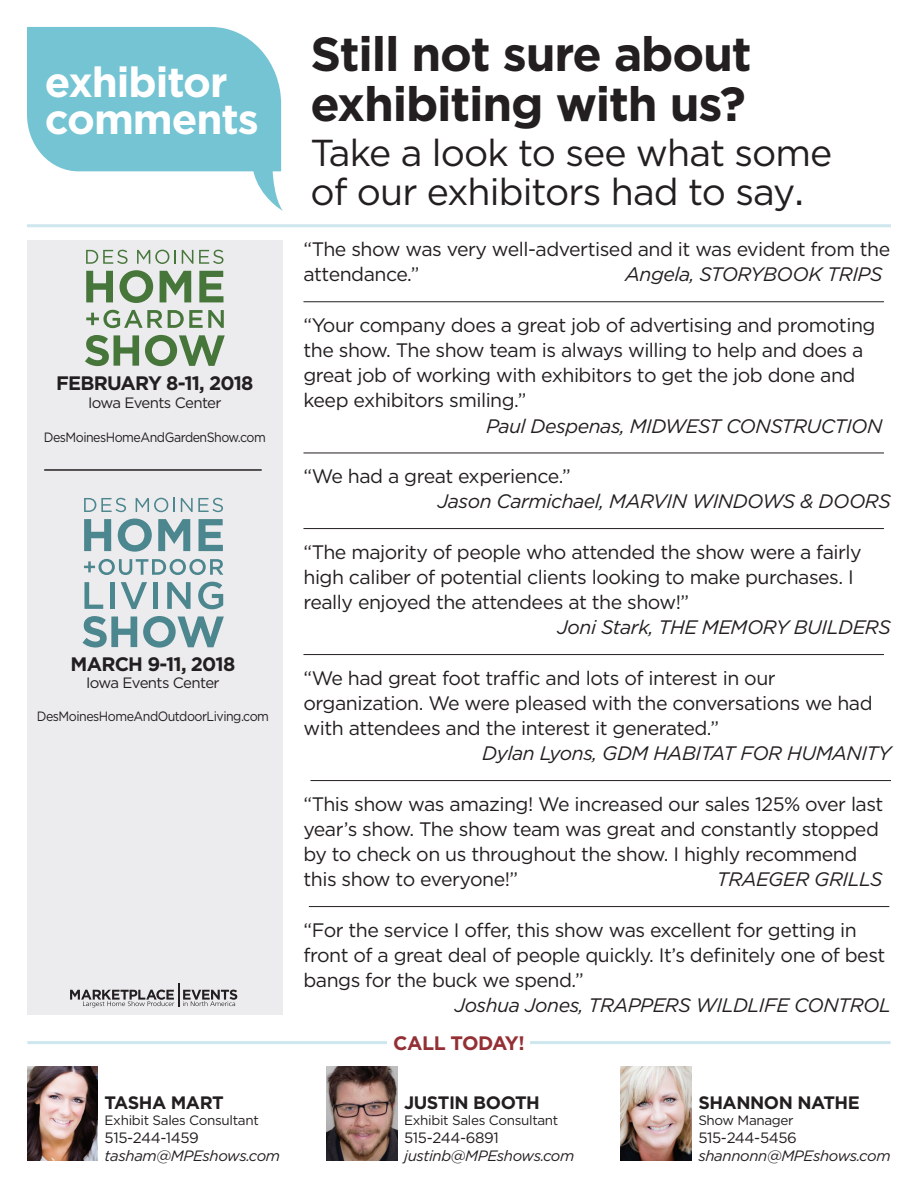
<style>
.page{position:relative;width:918px;height:1188px;background:#fff}
.page>*{position:absolute;margin:0;border:0;box-sizing:border-box;transform-origin:0 0}
.t1{font:700 48px/49.5px "Gotham";letter-spacing:-.025em;color:#231f20}
.t2{font:700 42px/37.5px "Gotham";letter-spacing:-.025em;color:#fff}
.t3{font:37.5px/39px "Gotham";letter-spacing:-.025em;color:#231f20}
.t4{font:19.5px/25.2px "Gotham";letter-spacing:-.025em;color:#231f20}
.t5{font:italic 19.5px "Gotham";letter-spacing:-.025em;color:#231f20}
.t6{font:700 19.5px "Gotham";letter-spacing:-.04em;color:#231f20}
.t7{font:700 19.5px "Gotham";letter-spacing:-.025em;color:#943035}
.t8{font:700 18px "Gotham";letter-spacing:-.025em;color:#231f20}
.t9{font:15px "Gotham";letter-spacing:-.04em;color:#231f20}
.t10{font:italic 15px "Gotham";letter-spacing:-.025em;color:#231f20}
.t11{font:13.5px "Gotham";letter-spacing:-.04em;color:#231f20;scale:.92 1}
.t12{font:13.5px "Gotham";letter-spacing:-.04em;color:#231f20}
.s1{font-size:42px}
</style>
<div class="page">
<div style="left:27px;top:241px;width:256px;height:774px;background:#ececee"></div>
<svg style="left:70px;top:983px;width:167px;height:24px"></svg>
<svg style="left:27px;top:27px;width:256px;height:184px;fill:#74c4d4"></svg>
<hr style="left:27px;top:224px;width:864px;height:3px;background:#cee7ee">
<hr style="left:44px;top:469px;width:218px;height:2px;background:#231f20">
<hr style="left:303px;top:301px;width:581px;height:1px;background:#231f20">
<hr style="left:303px;top:453px;width:581px;height:1px;background:#231f20">
<hr style="left:303px;top:528px;width:581px;height:1px;background:#231f20">
<hr style="left:303px;top:654px;width:581px;height:1px;background:#231f20">
<hr style="left:310px;top:780px;width:581px;height:1px;background:#231f20">
<hr style="left:309px;top:906px;width:580px;height:1px;background:#231f20">
<svg style="left:86px;top:250px;width:42px;height:14px"></svg>
<svg style="left:137px;top:250px;width:39px;height:14px"></svg>
<svg style="left:182px;top:250px;width:11px;height:14px"></svg>
<svg style="left:199px;top:250px;width:24px;height:14px"></svg>
<svg style="left:86px;top:271px;width:27px;height:31px"></svg>
<svg style="left:120px;top:270px;width:33px;height:33px"></svg>
<svg style="left:160px;top:271px;width:31px;height:31px"></svg>
<svg style="left:199px;top:271px;width:24px;height:31px"></svg>
<svg style="left:86px;top:310px;width:76px;height:18px"></svg>
<svg style="left:168px;top:310px;width:56px;height:18px"></svg>
<svg style="left:85px;top:335px;width:54px;height:31px"></svg>
<svg style="left:145px;top:335px;width:80px;height:31px"></svg>
<svg style="left:84px;top:498px;width:42px;height:14px"></svg>
<svg style="left:136px;top:498px;width:39px;height:14px"></svg>
<svg style="left:181px;top:498px;width:42px;height:14px"></svg>
<svg style="left:84px;top:519px;width:27px;height:32px"></svg>
<svg style="left:118px;top:519px;width:34px;height:33px"></svg>
<svg style="left:158px;top:519px;width:32px;height:32px"></svg>
<svg style="left:199px;top:519px;width:24px;height:32px"></svg>
<svg style="left:84px;top:559px;width:139px;height:16px"></svg>
<svg style="left:84px;top:582px;width:19px;height:27px"></svg>
<hr style="left:110px;top:582px;width:4px;height:27px;background:#4c868e">
<svg style="left:121px;top:582px;width:26px;height:27px"></svg>
<div style="left:153px;top:582px;width:5px;height:27px;background:#4c868e"></div>
<svg style="left:167px;top:582px;width:24px;height:27px"></svg>
<svg style="left:198px;top:582px;width:25px;height:27px"></svg>
<svg style="left:83px;top:616px;width:54px;height:32px"></svg>
<svg style="left:143px;top:616px;width:81px;height:32px"></svg>
<img style="left:27px;top:1066px;width:71px;height:95px">
<img style="left:327px;top:1066px;width:70px;height:95px">
<img style="left:621px;top:1066px;width:71px;height:95px">
<hr style="left:27px;top:1041px;width:864px;height:3px;background:#cee7ee">
<div style="left:388px;top:1035px;width:142px;height:15px;background:#fff"></div>
<h2 class="t2" style="left:45px;top:63px;width:216px">exhibitor comments</h2>
<p class="t6" style="left:56px;top:370px;width:199px">FEBRUARY 8-11, 2018</p>
<p class="t9" style="left:88px;top:393px;width:135px">Iowa Events Center</p>
<p class="t11" style="left:44px;top:429px;width:243px">DesMoinesHomeAndGardenShow.com</p>
<p class="t6" style="left:71px;top:651px;width:166px">MARCH 9-11, 2018</p>
<p class="t9" style="left:86px;top:673px;width:135px">Iowa Events Center</p>
<p class="t11" style="left:37px;top:707px;width:254px">DesMoinesHomeAndOutdoorLiving.com</p>
<p class="t8" style="left:105px;top:1090px;width:121px">TASHA MART</p>
<p class="t12" style="left:105px;top:1112px;width:156px">Exhibit Sales Consultant</p>
<p class="t9" style="left:105px;top:1128px;width:96px">515-244-1459</p>
<p class="t10" style="left:105px;top:1146px;width:177px">tasham@MPEshows.com</p>
<h1 class="t1" style="left:310px;top:29px;width:443px">Still not sure about exhibiting with us?</h1>
<h3 class="t3" style="left:310px;top:132px;width:523px">Take a look to see what some of our exhibitors had to say<span class="s1">.</span></h3>
<p class="t4" style="left:303px;top:236px;width:588px">“The show was very well-advertised and it was evident from the attendance.”</p>
<p class="t5" style="left:625px;top:262px;width:259px">Angela, STORYBOOK TRIPS</p>
<p class="t4" style="left:303px;top:312px;width:573px">“Your company does a great job of advertising and promoting the show. The show team is always willing to help and does a great job of working with exhibitors to get the job done and keep exhibitors smiling.”</p>
<p class="t5" style="left:486px;top:413px;width:398px">Paul Despenas, MIDWEST CONSTRUCTION</p>
<p class="t4" style="left:303px;top:463px;width:269px">“We had a great experience.”</p>
<p class="t5" style="left:438px;top:489px;width:455px">Jason Carmichael, MARVIN WINDOWS &amp; DOORS</p>
<p class="t4" style="left:303px;top:539px;width:560px">“The majority of people who attended the show were a fairly high caliber of potential clients looking to make purchases. I really enjoyed the attendees at the show!”</p>
<p class="t5" style="left:557px;top:615px;width:335px">Joni Stark, THE MEMORY BUILDERS</p>
<p class="t4" style="left:303px;top:665px;width:571px">“We had great foot traffic and lots of interest in our organization. We were pleased with the conversations we had with attendees and the interest it generated.”</p>
<p class="t5" style="left:482px;top:741px;width:199px">Dylan Lyons, GDM Habitat</p>
<p class="t5" style="left:740px;top:741px;width:75px">for Humanity</p>
<p class="t4" style="left:303px;top:791px;width:581px">“This show was amazing! We increased our sales 125% over last year’s show. The show team was great and constantly stopped by to check on us throughout the show. I highly recommend this show to everyone!”</p>
<p class="t5" style="left:717px;top:867px;width:26px">Traeger</p>
<p class="t5" style="left:814px;top:867px;width:13px">grills</p>
<p class="t4" style="left:303px;top:917px;width:583px">“For the service I offer, this show was excellent for getting in front of a great deal of people quickly. It’s definitely one of best bangs for the buck we spend.”</p>
<p class="t5" style="left:454px;top:993px;width:160px">Joshua Jones, Trappers</p>
<p class="t5" style="left:696px;top:993px;width:32px">Wildli</p>
<p class="t5" style="left:764px;top:993px;width:58px">fe Control</p>
<p class="t7" style="left:393px;top:1031px;width:133px">CALL TODAY!</p>
<p class="t8" style="left:404px;top:1090px;width:137px">JUSTIN BOOTH</p>
<p class="t12" style="left:404px;top:1112px;width:156px">Exhibit Sales Consultant</p>
<p class="t9" style="left:404px;top:1128px;width:96px">515-244-6891</p>
<p class="t10" style="left:404px;top:1146px;width:172px">justinb@MPEshows.com</p>
<p class="t8" style="left:698px;top:1090px;width:163px">SHANNON NATHE</p>
<p class="t12" style="left:698px;top:1112px;width:97px">Show Manager</p>
<p class="t9" style="left:698px;top:1128px;width:100px">515-244-5456</p>
<p class="t10" style="left:698px;top:1146px;width:194px">shannonn@MPEshows.com</p>
</div>
